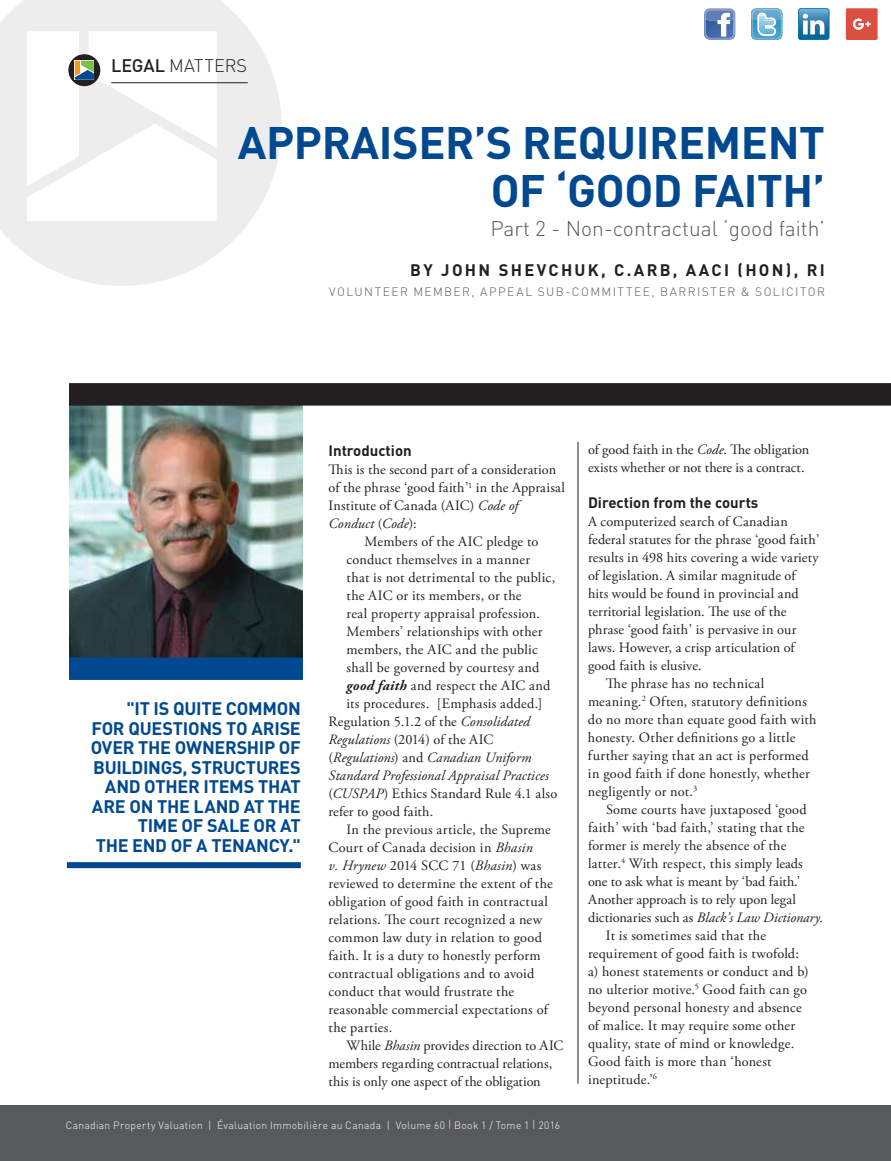
<style>
.page{position:relative;width:891px;height:1161px;background:#fff}
.page>*{position:absolute;margin:0;border:0;box-sizing:border-box;transform-origin:0 0}
.t1{font:700 45px/48px "DIN";letter-spacing:-.01em;color:#004990;text-align:right}
.t2{font:300 21px "DIN";color:#58595b}
.t3{font:700 18px/19.5px "DIN";letter-spacing:-.015em;color:#004990;text-align:right}
.t4{font:300 18px "DIN";color:#231f20}
.t5{font:700 16.5px "DIN";letter-spacing:.14em;color:#231f20}
.t6{font:700 15px "DIN";color:#231f20}
.t7{font:14.25px/18px "Adobe Garamond Pro";letter-spacing:.015em;color:#231f20}
.t8{font:italic 14.25px "Adobe Garamond Pro";letter-spacing:.01em;color:#231f20}
.t9{font:14.25px "Adobe Garamond Pro";letter-spacing:-.005em;color:#231f20}
.t10{font:300 12px "DIN";letter-spacing:.12em;color:#58595b}
.t11{font:300 10.5px "DIN";letter-spacing:.03em;color:#fff}
.s1{font-weight:500}
.s2{font-style:italic}
.s3{font-style:normal}
.s4{font-weight:700;font-style:italic}
</style>
<div class="page">
<svg style="left:0;top:0;width:282px;height:286px;fill:#f5f5f5"></svg>
<svg style="left:68px;top:54px;width:32px;height:32px"></svg>
<svg style="left:75px;top:61px;width:19px;height:19px"></svg>
<img style="left:69px;top:406px;width:234px;height:251px">
<hr style="left:111px;top:82px;width:137px;height:1px;background:#231f20">
<hr style="left:578px;top:442px;width:1px;height:642px;background:#231f20">
<div style="left:69px;top:657px;width:234px;height:23px;background:#004990"></div>
<div style="left:67px;top:862px;width:234px;height:6px;background:#004990"></div>
<div style="left:0;top:1106px;width:891px;height:55px;background:#58595b"></div>
<div style="left:69px;top:383px;width:822px;height:23px;background:#231f20"></div>
<svg style="left:704px;top:8px;width:174px;height:32px"></svg>
<p class="t4" style="left:111px;top:54px;width:137px"><span class="s1">LEGAL</span> MATTERS</p>
<h1 class="t1" style="left:238px;top:117px;width:589px">APPRAISER’S REQUIREMENT<br>OF ‘GOOD FAITH’</h1>
<h2 class="t2" style="left:490px;top:215px;width:336px">Part 2 - Non-contractual ‘good faith’</h2>
<p class="t5" style="left:410px;top:259px;width:416px">BY JOHN SHEVCHUK, C.ARB, AACI (HON), RI</p>
<p class="t10" style="left:329px;top:285px;width:497px">VOLUNTEER MEMBER, APPEAL SUB-COMMITTEE, BARRISTER &amp; SOLICITOR</p>
<p class="t3" style="left:91px;top:698px;width:212px">"IT IS QUITE COMMON<br>FOR QUESTIONS TO ARISE<br>OVER THE OWNERSHIP OF<br>BUILDINGS, STRUCTURES<br>AND OTHER ITEMS THAT<br>ARE ON THE LAND AT THE<br>TIME OF SALE OR AT<br>THE END OF A TENANCY."</p>
<p class="t6" style="left:328px;top:441px;width:85px">Introduction</p>
<p class="t7" style="left:328px;top:461px;width:229px">This is the second part of a consideration</p>
<p class="t7" style="left:328px;top:479px;width:238px">of the phrase ‘good faith’<sup>1</sup> in the Appraisal</p>
<p class="t7" style="left:329px;top:497px;width:191px">Institute of Canada (AIC) <span class="s2">Code of</span></p>
<p class="t8" style="left:329px;top:515px;width:90px">Conduct <span class="s3">(</span>Code<span class="s3">):</span></p>
<p class="t7" style="left:365px;top:533px;width:176px">Members of the AIC pledge to</p>
<p class="t7" style="left:347px;top:551px;width:185px">conduct themselves in a manner</p>
<p class="t7" style="left:347px;top:569px;width:210px">that is not detrimental to the public,</p>
<p class="t7" style="left:347px;top:587px;width:177px">the AIC or its members, or the</p>
<p class="t7" style="left:347px;top:605px;width:195px">real property appraisal profession.</p>
<p class="t7" style="left:347px;top:623px;width:197px">Members’ relationships with other</p>
<p class="t7" style="left:347px;top:641px;width:193px">members, the AIC and the public</p>
<p class="t7" style="left:347px;top:659px;width:194px">shall be governed by courtesy and</p>
<p class="t7" style="left:347px;top:677px;width:205px"><span class="s4">good faith</span> and respect the AIC and</p>
<p class="t7" style="left:347px;top:695px;width:197px">its procedures. [Emphasis added.]</p>
<p class="t7" style="left:329px;top:713px;width:203px">Regulation 5.1.2 of the <span class="s2">Consolidated</span></p>
<p class="t9" style="left:329px;top:731px;width:166px"><span class="s2">Regulations</span> (2014) of the AIC</p>
<p class="t8" style="left:329px;top:749px;width:204px"><span class="s3">(</span>Regulations<span class="s3">) and</span> Canadian Uniform</p>
<p class="t8" style="left:329px;top:767px;width:222px">Standard Professional Appraisal Practices</p>
<p class="t7" style="left:329px;top:785px;width:230px">(<span class="s2">CUSPAP</span>) Ethics Standard Rule 4.1 also</p>
<p class="t7" style="left:329px;top:803px;width:106px">refer to good faith.</p>
<p class="t7" style="left:347px;top:821px;width:206px">In the previous article, the Supreme</p>
<p class="t7" style="left:329px;top:839px;width:206px">Court of Canada decision in <span class="s2">Bhasin</span></p>
<p class="t8" style="left:329px;top:857px;width:214px">v. Hrynew <span class="s3">2014 SCC 71 (</span>Bhasin<span class="s3">) was</span></p>
<p class="t7" style="left:329px;top:875px;width:226px">reviewed to determine the extent of the</p>
<p class="t7" style="left:329px;top:893px;width:221px">obligation of good faith in contractual</p>
<p class="t7" style="left:329px;top:911px;width:215px">relations. The court recognized a new</p>
<p class="t7" style="left:329px;top:929px;width:215px">common law duty in relation to good</p>
<p class="t7" style="left:329px;top:947px;width:214px">faith. It is a duty to honestly perform</p>
<p class="t7" style="left:329px;top:965px;width:207px">contractual obligations and to avoid</p>
<p class="t7" style="left:329px;top:983px;width:187px">conduct that would frustrate the</p>
<p class="t7" style="left:329px;top:1001px;width:221px">reasonable commercial expectations of</p>
<p class="t7" style="left:329px;top:1019px;width:65px">the parties.</p>
<p class="t9" style="left:347px;top:1037px;width:218px">While <span class="s2">Bhasin</span> provides direction to AIC</p>
<p class="t7" style="left:329px;top:1055px;width:225px">members regarding contractual relations,</p>
<p class="t7" style="left:329px;top:1073px;width:214px">this is only one aspect of the obligation</p>
<p class="t11" style="left:66px;top:1119px;width:496px">Canadian Property Valuation | Évaluation Immobilière au Canada | Volume 60 | Book 1 / Tome 1 | 2016</p>
<p class="t7" style="left:588px;top:441px;width:223px">of good faith in the <span class="s2">Code</span>. The obligation exists whether or not there is a contract.</p>
<p class="t6" style="left:588px;top:493px;width:172px">Direction from the courts</p>
<p class="t7" style="left:588px;top:513px;width:201px">A computerized search of Canadian</p>
<p class="t7" style="left:588px;top:531px;width:233px">federal statutes for the phrase ‘good faith’</p>
<p class="t7" style="left:588px;top:549px;width:232px">results in 498 hits covering a wide variety</p>
<p class="t7" style="left:588px;top:567px;width:209px">of legislation. A similar magnitude of</p>
<p class="t7" style="left:588px;top:585px;width:212px">hits would be found in provincial and</p>
<p class="t7" style="left:588px;top:603px;width:200px">territorial legislation. The use of the</p>
<p class="t7" style="left:588px;top:621px;width:210px">phrase ‘good faith’ is pervasive in our</p>
<p class="t7" style="left:588px;top:639px;width:208px">laws. However, a crisp articulation of</p>
<p class="t7" style="left:588px;top:657px;width:115px">good faith is elusive.</p>
<p class="t7" style="left:606px;top:675px;width:160px">The phrase has no technical</p>
<p class="t7" style="left:588px;top:693px;width:220px">meaning.<sup>2</sup> Often, statutory definitions</p>
<p class="t7" style="left:588px;top:711px;width:230px">do no more than equate good faith with</p>
<p class="t7" style="left:588px;top:729px;width:209px">honesty. Other definitions go a little</p>
<p class="t7" style="left:588px;top:747px;width:222px">further saying that an act is performed</p>
<p class="t7" style="left:588px;top:765px;width:223px">in good faith if done honestly, whether</p>
<p class="t7" style="left:588px;top:783px;width:111px">negligently or not.<sup>3</sup></p>
<p class="t7" style="left:606px;top:801px;width:202px">Some courts have juxtaposed ‘good</p>
<p class="t7" style="left:588px;top:819px;width:218px">faith’ with ‘bad faith,’ stating that the</p>
<p class="t7" style="left:588px;top:837px;width:200px">former is merely the absence of the</p>
<p class="t7" style="left:588px;top:855px;width:216px">latter.<sup>4</sup> With respect, this simply leads</p>
<p class="t7" style="left:588px;top:873px;width:214px">one to ask what is meant by ‘bad faith.’</p>
<p class="t9" style="left:588px;top:891px;width:210px">Another approach is to rely upon legal</p>
<p class="t8" style="left:588px;top:909px;width:237px"><span class="s3">dictionaries such as</span> Black’s Law Dictionary.</p>
<p class="t7" style="left:606px;top:927px;width:161px">It is sometimes said that the</p>
<p class="t7" style="left:588px;top:945px;width:213px">requirement of good faith is twofold:</p>
<p class="t7" style="left:588px;top:963px;width:222px">a) honest statements or conduct and b)</p>
<p class="t7" style="left:588px;top:981px;width:221px">no ulterior motive.<sup>5</sup> Good faith can go</p>
<p class="t7" style="left:588px;top:999px;width:215px">beyond personal honesty and absence</p>
<p class="t7" style="left:588px;top:1017px;width:209px">of malice. It may require some other</p>
<p class="t7" style="left:588px;top:1035px;width:208px">quality, state of mind or knowledge.</p>
<p class="t7" style="left:588px;top:1053px;width:185px">Good faith is more than ‘honest</p>
<p class="t7" style="left:588px;top:1071px;width:70px">ineptitude.’<sup>6</sup></p>
</div>
